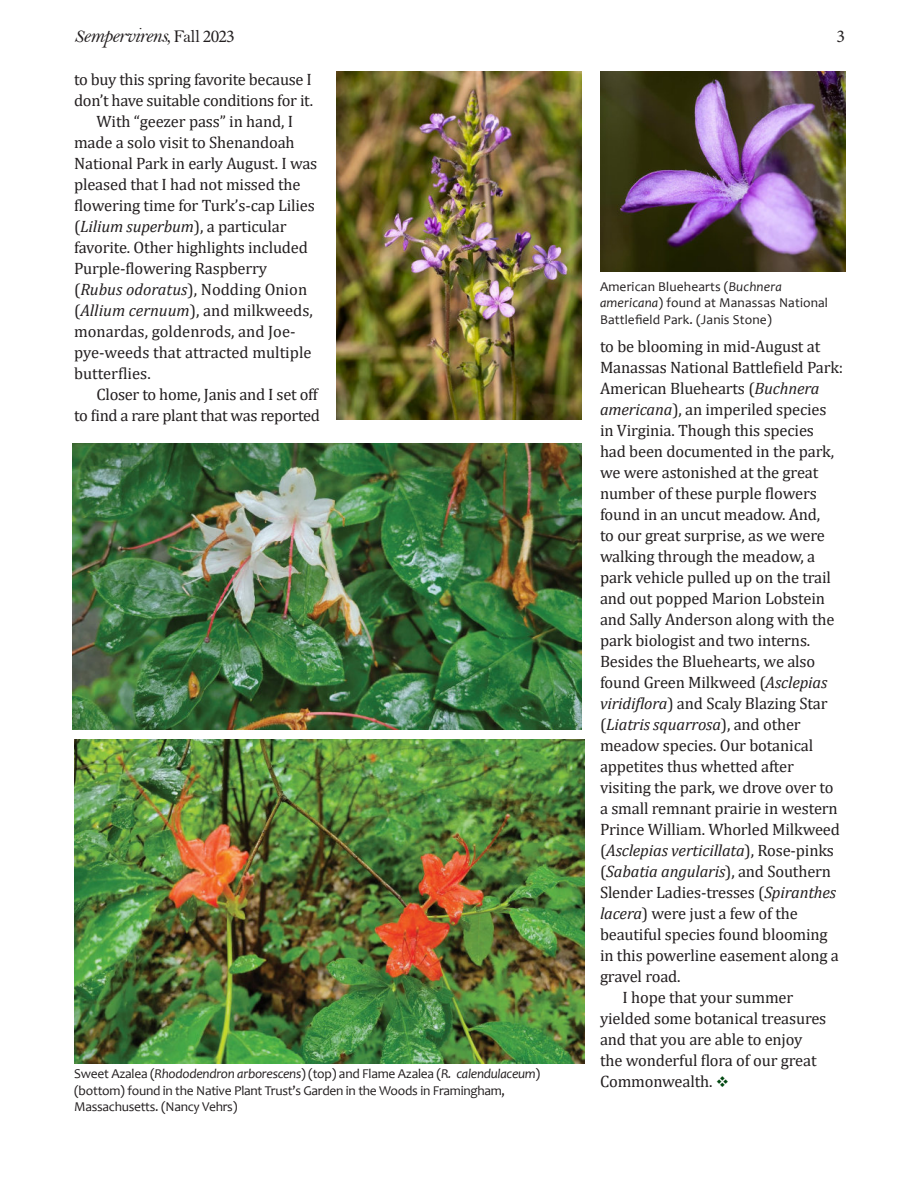
<style>
.page{position:relative;width:918px;height:1188px;background:#fff}
.page>*{position:absolute;margin:0;border:0;box-sizing:border-box;transform-origin:0 0}
.flag-subtitle{font:21px "Bell MT Italic";letter-spacing:-.035em;color:#231f20}
.flag-subtitle-2{font:18px "Minion Pro";color:#231f20}
._2-line_drop_cap__no_indent{font:16.5px/21px "Cambria";letter-spacing:-.01em;color:#231f20}
._2-line_drop_cap__no_indent-2{font:13.5px/16.5px "Candara";letter-spacing:-.02em;color:#231f20}
._2-line_drop_cap__no_indent-3{font:13.5px/16.5px "Candara";letter-spacing:.01em;color:#231f20}
.s1{font-size:18px}
.s2{font-family:"Bell";font-size:18px}
.s3{font-family:"Minion Pro";font-size:18px}
.s4{font-style:italic}
.s5{color:#004710}
</style>
<div class="page">
<img style="left:600px;top:71px;width:246px;height:200px">
<img style="left:72px;top:443px;width:510px;height:287px">
<img style="left:336px;top:72px;width:246px;height:348px">
<img style="left:74px;top:739px;width:510px;height:324px">
<p class="flag-subtitle" style="left:74px;top:23px;width:162px"><span class="s1">S</span>empervirens<span class="s1">,</span> <span class="s2">Fall</span> <span class="s3">2023</span></p>
<p class="flag-subtitle-2" style="left:836px;top:24px;width:10px">3</p>
<p class="_2-line_drop_cap__no_indent" style="left:74px;top:69px;width:241px">to buy this spring favorite because I don’t have suitable conditions for it.</p>
<p class="_2-line_drop_cap__no_indent" style="left:74px;top:111px;width:245px;text-indent:22px">With “geezer pass” in hand, I made a solo visit to Shenandoah<br>National Park in early August. I was pleased that I had not missed the flowering time for Turk’s-cap Lilies (<span class="s4">Lilium superbum</span>), a particular favorite. Other highlights included<br>Purple-flowering Raspberry (<span class="s4">Rubus odoratus</span>), Nodding Onion (<span class="s4">Allium cernuum</span>), and milkweeds, monardas, goldenrods, and Joe&shy;pye-weeds that attracted multiple butterflies.</p>
<p class="_2-line_drop_cap__no_indent" style="left:74px;top:384px;width:247px;text-align:right">Closer to home, Janis and I set off<br>to find a rare plant that was reported</p>
<p class="_2-line_drop_cap__no_indent-3" style="left:600px;top:278px;width:230px">American Bluehearts (<span class="s4">Buchnera americana</span>) found at Manassas National<br>Battlefield Park. (Janis Stone)</p>
<p class="_2-line_drop_cap__no_indent" style="left:600px;top:336px;width:245px">to be blooming in mid-August at<br>Manassas National Battlefield Park:<br>American Bluehearts (<span class="s4">Buchnera americana</span>), an imperiled species in Virginia. Though this species had been documented in the park, we were astonished at the great number of these purple flowers found in an uncut meadow. And,<br>to our great surprise, as we were walking through the meadow, a park vehicle pulled up on the trail and out popped Marion Lobstein and Sally Anderson along with the park biologist and two interns.<br>Besides the Bluehearts, we also found Green Milkweed (<span class="s4">Asclepias viridiflora</span>) and Scaly Blazing Star (<span class="s4">Liatris squarrosa</span>), and other meadow species. Our botanical appetites thus whetted after visiting the park, we drove over to a small remnant prairie in western<br>Prince William. Whorled Milkweed (<span class="s4">Asclepias verticillata</span>), Rose-pinks (<span class="s4">Sabatia angularis</span>), and Southern<br>Slender Ladies-tresses (<span class="s4">Spiranthes lacera</span>) were just a few of the beautiful species found blooming in this powerline easement along a gravel road.</p>
<p class="_2-line_drop_cap__no_indent" style="left:600px;top:987px;width:228px;text-indent:22px">I hope that your summer yielded some botanical treasures and that you are able to enjoy the wonderful flora of our great<br>Commonwealth. <span class="s5">❖</span></p>
<p class="_2-line_drop_cap__no_indent-2" style="left:74px;top:1066px;width:468px">Sweet Azalea (<span class="s4">Rhododendron arborescens</span>) (top) and Flame Azalea (<span class="s4">R. calendulaceum</span>) (bottom) found in the Native Plant Trust’s Garden in the Woods in Framingham,<br>Massachusetts. (Nancy Vehrs)</p>
</div>
